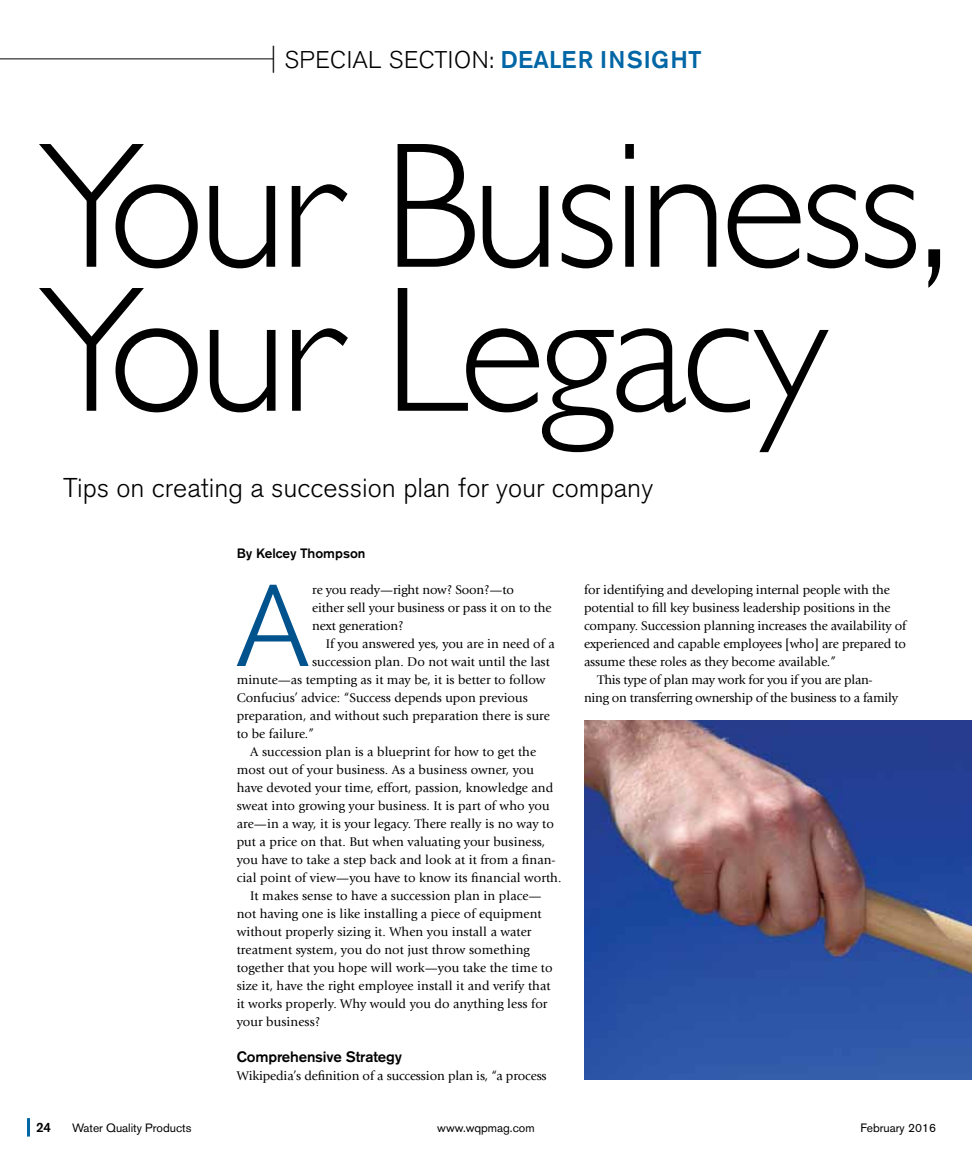
<style>
.page{position:relative;width:972px;height:1161px;background:#fff}
.page>*{position:absolute;margin:0;border:0;box-sizing:border-box;transform-origin:0 0}
.t1{font:300 180px/144px "Gill Sans Std";letter-spacing:-.035em;color:#000}
.t2{font:300 115.05px "Akzidenz Grotesk BE";color:#00538d}
.t3{font:300 27px "Akzidenz Grotesk BE";color:#000}
.t4{font:300 24px "Akzidenz Grotesk BE";letter-spacing:.03em;color:#000}
.t5{font:500 15px "Akzidenz Grotesk BE";letter-spacing:-.01em;color:#000}
.t6{font:500 13.5px "Akzidenz Grotesk BE";color:#000}
.t7{font:13.2px/18px "Giovanni Std";color:#000}
.t8{font:13.2px "Giovanni Std";letter-spacing:-.02em;color:#000}
.t9{font:12px "Akzidenz Grotesk BE";color:#000}
.s1{font-stretch:condensed;font-size:27px}
.s2{font-weight:500;color:#0066a6}
</style>
<div class="page">
<img style="left:584px;top:720px;width:388px;height:360px">
<hr style="left:0;top:58px;width:273px;height:1px;background:#000">
<hr style="left:27px;top:1118px;width:3px;height:18px;background:#0066a6">
<h3 class="t4" style="left:270px;top:46px;width:427px"><span class="s1">|</span> special section: <span class="s2">dealer insight</span></h3>
<h1 class="t1" style="left:39px;top:137px;width:913px">Your Business,<br>Your Legacy</h1>
<h3 class="t3" style="left:63px;top:473px;width:592px">Tips on creating a succession plan for your company</h3>
<p class="t6" style="left:237px;top:545px;width:130px">By Kelcey Thompson</p>
<h2 class="t2" style="left:236px;top:562px;width:76px">A</h2>
<p class="t7" style="left:312px;top:581px;width:241px">re you ready—right now? Soon?—to<br>either sell your business or pass it on to the next generation?</p>
<p class="t7" style="left:326px;top:635px;width:230px">If you answered yes, you are in need of a</p>
<p class="t7" style="left:312px;top:653px;width:239px">succession plan. Do not wait until the last</p>
<p class="t7" style="left:237px;top:671px;width:310px">minute—as tempting as it may be, it is better to follow</p>
<p class="t7" style="left:237px;top:689px;width:293px">Confucius’ advice: “Success depends upon previous</p>
<p class="t7" style="left:237px;top:707px;width:315px">preparation, and without such preparation there is sure</p>
<p class="t7" style="left:237px;top:725px;width:79px">to be failure.”</p>
<p class="t7" style="left:250px;top:743px;width:287px">A succession plan is a blueprint for how to get the</p>
<p class="t7" style="left:237px;top:761px;width:299px">most out of your business. As a business owner, you</p>
<p class="t7" style="left:237px;top:779px;width:318px">have devoted your time, effort, passion, knowledge and</p>
<p class="t7" style="left:237px;top:797px;width:314px">sweat into growing your business. It is part of who you</p>
<p class="t7" style="left:237px;top:815px;width:319px">are—in a way, it is your legacy. There really is no way to</p>
<p class="t7" style="left:237px;top:833px;width:310px">put a price on that. But when valuating your business,</p>
<p class="t7" style="left:237px;top:851px;width:321px">you have to take a step back and look at it from a finan-</p>
<p class="t7" style="left:237px;top:869px;width:326px">cial point of view—you have to know its financial worth.</p>
<p class="t7" style="left:250px;top:887px;width:293px">It makes sense to have a succession plan in place—</p>
<p class="t7" style="left:237px;top:905px;width:307px">not having one is like installing a piece of equipment</p>
<p class="t7" style="left:237px;top:923px;width:296px">without properly sizing it. When you install a water</p>
<p class="t7" style="left:237px;top:941px;width:295px">treatment system, you do not just throw something</p>
<p class="t7" style="left:237px;top:959px;width:317px">together that you hope will work—you take the time to</p>
<p class="t7" style="left:237px;top:977px;width:315px">size it, have the right employee install it and verify that</p>
<p class="t7" style="left:237px;top:995px;width:312px">it works properly. Why would you do anything less for</p>
<p class="t7" style="left:237px;top:1013px;width:85px">your business?</p>
<p class="t5" style="left:237px;top:1048px;width:167px">Comprehensive Strategy</p>
<p class="t7" style="left:237px;top:1067px;width:312px">Wikipedia’s definition of a succession plan is, “a process</p>
<p class="t7" style="left:584px;top:581px;width:307px">for identifying and developing internal people with the</p>
<p class="t7" style="left:584px;top:599px;width:308px">potential to fill key business leadership positions in the</p>
<p class="t7" style="left:584px;top:617px;width:324px">company. Succession planning increases the availability of</p>
<p class="t7" style="left:584px;top:635px;width:323px">experienced and capable employees [who] are prepared to</p>
<p class="t7" style="left:584px;top:653px;width:253px">assume these roles as they become available.”</p>
<p class="t8" style="left:598px;top:672px;width:277px">This type of plan may work for you if you are plan-</p>
<p class="t8" style="left:584px;top:690px;width:315px">ning on transferring ownership of the business to a family</p>
<p class="t6" style="left:36px;top:1119px;width:17px">24</p>
<p class="t9" style="left:72px;top:1120px;width:121px">Water Quality Products</p>
<p class="t9" style="left:437px;top:1120px;width:99px">www.wqpmag.com</p>
<p class="t9" style="left:860px;top:1120px;width:77px">February 2016</p>
</div>
